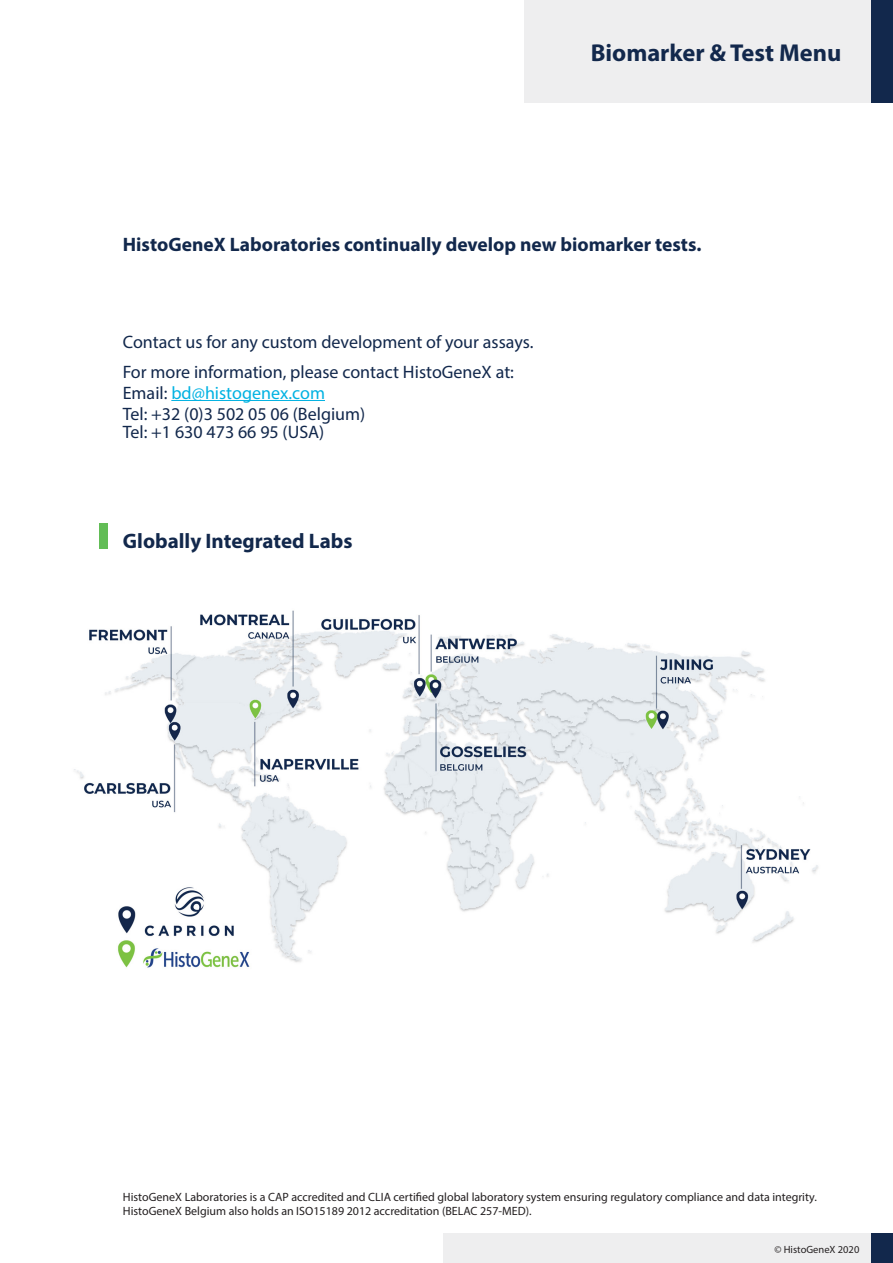
<style>
.page{position:relative;width:893px;height:1263px;background:#fff}
.page>*{position:absolute;margin:0;border:0;box-sizing:border-box;transform-origin:0 0}
.t1{font:700 24.45px "Myriad Pro";color:#12284c}
.subhead{font:700 21px "Myriad Pro";color:#12284c}
.HGX_Adress_head{font:700 19.5px "Myriad Pro";color:#12284c}
.Basic_Txt{font:18px/21px "Myriad Pro";color:#12284c}
.adress{font:12px "Myriad Pro";color:#231f20}
.t2{font:10.5px "Myriad Pro";color:#231f20}
.s1{color:#00b2e2}
</style>
<div class="page">
<div style="left:443px;top:1234px;width:450px;height:29px;background:#eeeeef"></div>
<div style="left:872px;top:1234px;width:21px;height:29px;background:#12284c"></div>
<div style="left:99px;top:523px;width:8px;height:25px;background:#62bd56"></div>
<hr style="left:171px;top:400px;width:154px;height:1px;background:#00b2e2">
<div style="left:524px;top:0;width:369px;height:102px;background:#eeeeef"></div>
<div style="left:872px;top:0;width:21px;height:102px;background:#12284c"></div>
<img style="left:74px;top:610px;width:744px;height:358px">
<p class="t1" style="left:591px;top:37px;width:252px">Biomarker &amp; Test Menu</p>
<p class="HGX_Adress_head" style="left:123px;top:231px;width:580px">HistoGeneX Laboratories continually develop new biomarker tests.</p>
<p class="Basic_Txt" style="left:123px;top:331px;width:412px">Contact us for any custom development of your assays.</p>
<p class="Basic_Txt" style="left:123px;top:361px;width:393px">For more information, please contact HistoGeneX at:<br>Email: <span class="s1">bd@histogenex.com<br></span>Tel: +32 (0)3 502 05 06 (Belgium)</p>
<p class="Basic_Txt" style="left:123px;top:421px;width:203px">Tel: +1 630 473 66 95 (USA)</p>
<p class="subhead" style="left:123px;top:528px;width:231px">Globally Integrated Labs</p>
<p class="adress" style="left:123px;top:1189px;width:696px">HistoGeneX Laboratories is a CAP accredited and CLIA certified global laboratory system ensuring regulatory compliance and data integrity.</p>
<p class="adress" style="left:123px;top:1204px;width:410px">HistoGeneX Belgium also holds an ISO15189 2012 accreditation (BELAC 257-MED).</p>
<p class="t2" style="left:774px;top:1243px;width:87px">© HistoGeneX 2020</p>
</div>
